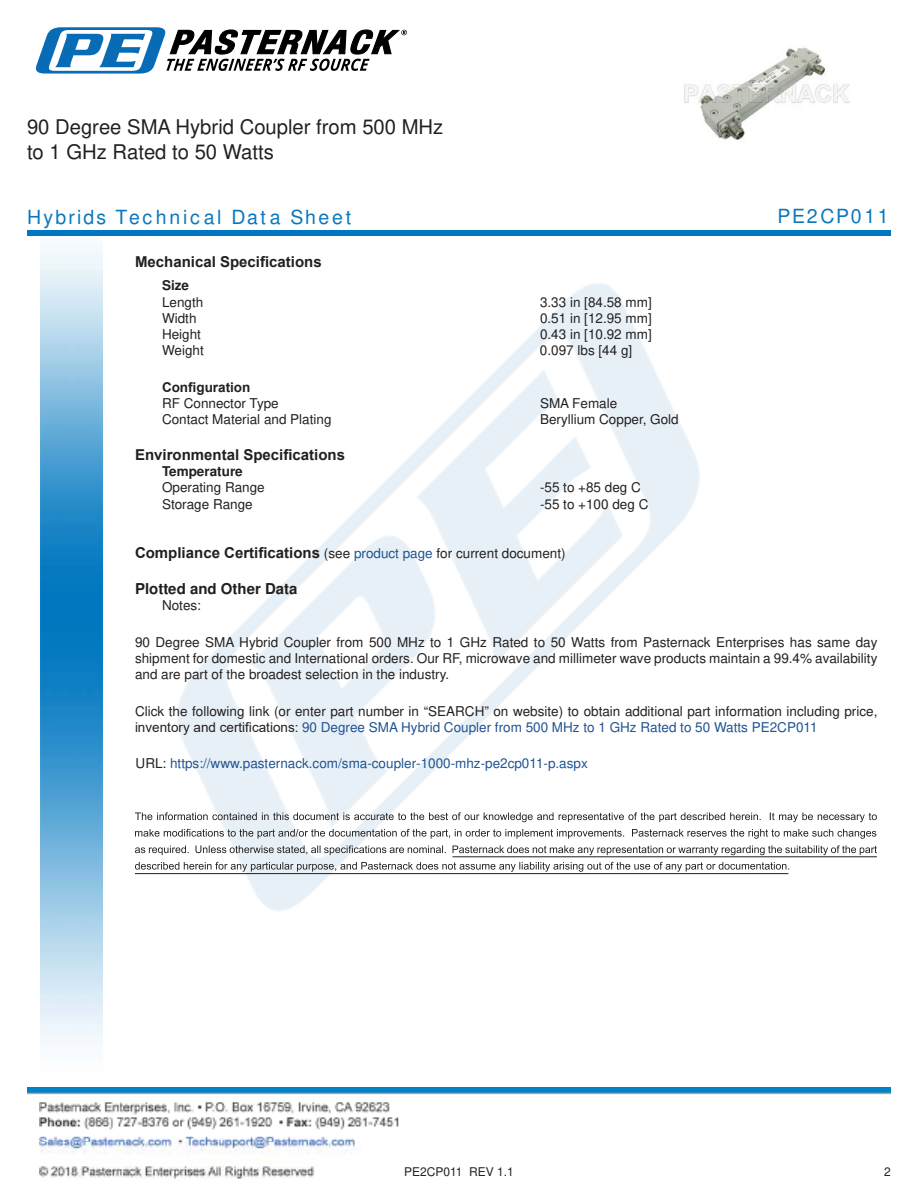
<style>
.page{position:relative;width:918px;height:1188px;background:#fff}
.page>*{position:absolute;margin:0;border:0;box-sizing:border-box;transform-origin:0 0}
.t1{font:20.25px/24.3px "Arial";color:#221f1f}
.t2{font:900 19.5px "Arial";letter-spacing:.13em;color:#0a77bd}
.t3{font:900 19.5px "Arial";letter-spacing:.085em;color:#0a77bd}
.t4{font:700 15px "Arial";color:#221f1f}
.t5{font:13.5px/16.2px "Arial";color:#221f1f;text-align:justify}
.t6{font:13.5px "Arial";color:#1f5392}
.t7{font:700 13.5px "Arial";color:#221f1f}
.t8{font:12px "Arial";color:#221f1f}
.s1{font-weight:400;font-size:13.5px}
.s2{font-weight:400;font-size:13.5px;color:#1f5392}
.s3{color:#1f5392}
.s4{color:#221f1f}
</style>
<div class="page">
<img style="left:39px;top:1102px;width:360px;height:77px">
<img style="left:102px;top:246px;width:719px;height:724px">
<img style="left:27px;top:1088px;width:864px;height:7px">
<img style="left:40px;top:246px;width:62px;height:795px">
<svg style="left:35px;top:27px;width:372px;height:47px"></svg>
<div style="left:27px;top:230px;width:864px;height:6px;background:#0177c0"></div>
<svg style="left:135px;top:812px;width:742px;height:10px"></svg>
<svg style="left:135px;top:829px;width:741px;height:10px"></svg>
<svg style="left:135px;top:845px;width:742px;height:10px"></svg>
<svg style="left:135px;top:862px;width:654px;height:10px"></svg>
<hr style="left:453px;top:856px;width:424px;height:1px;background:#221f1f">
<hr style="left:135px;top:873px;width:653px;height:1px;background:#221f1f">
<img style="left:684px;top:47px;width:166px;height:93px">
<h1 class="t1" style="left:27px;top:117px;width:418px">90 Degree SMA Hybrid Coupler from 500 MHz to 1 GHz Rated to 50 Watts</h1>
<h2 class="t2" style="left:27px;top:209px;width:326px">Hybrids Technical Data Sheet</h2>
<h2 class="t3" style="left:777px;top:209px;width:113px">PE2CP011</h2>
<p class="t4" style="left:135px;top:252px;width:188px">Mechanical Speci昀椀cations</p>
<p class="t7" style="left:162px;top:280px;width:29px">Size</p>
<p class="t5" style="left:162px;top:295px;width:43px">Length</p>
<p class="t5" style="left:540px;top:295px;width:113px">3.33 in [84.58 mm]</p>
<p class="t5" style="left:162px;top:311px;width:36px">Width</p>
<p class="t5" style="left:540px;top:311px;width:113px">0.51 in [12.95 mm]</p>
<p class="t5" style="left:162px;top:327px;width:41px">Height</p>
<p class="t5" style="left:540px;top:327px;width:113px">0.43 in [10.92 mm]</p>
<p class="t5" style="left:162px;top:344px;width:43px">Weight</p>
<p class="t5" style="left:540px;top:344px;width:94px">0.097 lbs [44 g]</p>
<p class="t7" style="left:162px;top:377px;width:90px">Con昀椀guration</p>
<p class="t5" style="left:162px;top:396px;width:118px">RF Connector Type</p>
<p class="t5" style="left:540px;top:396px;width:79px">SMA Female</p>
<p class="t5" style="left:162px;top:412px;width:171px">Contact Material and Plating</p>
<p class="t5" style="left:540px;top:412px;width:140px">Beryllium Copper, Gold</p>
<p class="t4" style="left:135px;top:444px;width:212px">Environmental Speci昀椀cations</p>
<p class="t7" style="left:162px;top:466px;width:82px">Temperature</p>
<p class="t5" style="left:162px;top:481px;width:104px">Operating Range</p>
<p class="t5" style="left:540px;top:481px;width:102px">-55 to +85 deg C</p>
<p class="t5" style="left:162px;top:497px;width:92px">Storage Range</p>
<p class="t5" style="left:540px;top:497px;width:110px">-55 to +100 deg C</p>
<p class="t4" style="left:135px;top:542px;width:432px">Compliance Certi昀椀cations <span class="s1">(see</span> <span class="s2">product page</span> <span class="s1">for current document)</span></p>
<p class="t4" style="left:135px;top:583px;width:164px">Plotted and Other Data</p>
<p class="t5" style="left:162px;top:599px;width:41px">Notes:</p>
<p class="t5" style="left:135px;top:635px;width:744px">90 Degree SMA Hybrid Coupler from 500 MHz to 1 GHz Rated to 50 Watts from Pasternack Enterprises has same day shipment for domestic and International orders. Our RF, microwave and millimeter wave products maintain a 99.4% availability and are part of the broadest selection in the industry.</p>
<p class="t5" style="left:135px;top:704px;width:744px">Click the following link (or enter part number in “SEARCH” on website) to obtain additional part information including price, inventory and certi昀椀cations: <span class="s3">90 Degree SMA Hybrid Coupler from 500 MHz to 1 GHz Rated to 50 Watts PE2CP011</span></p>
<p class="t6" style="left:136px;top:758px;width:454px"><span class="s4">URL:</span> https://www.pasternack.com/sma-coupler-1000-mhz-pe2cp011-p.aspx</p>
<p class="t8" style="left:404px;top:1167px;width:111px">PE2CP011 REV 1.1</p>
<p class="t8" style="left:884px;top:1167px;width:8px">2</p>
</div>
